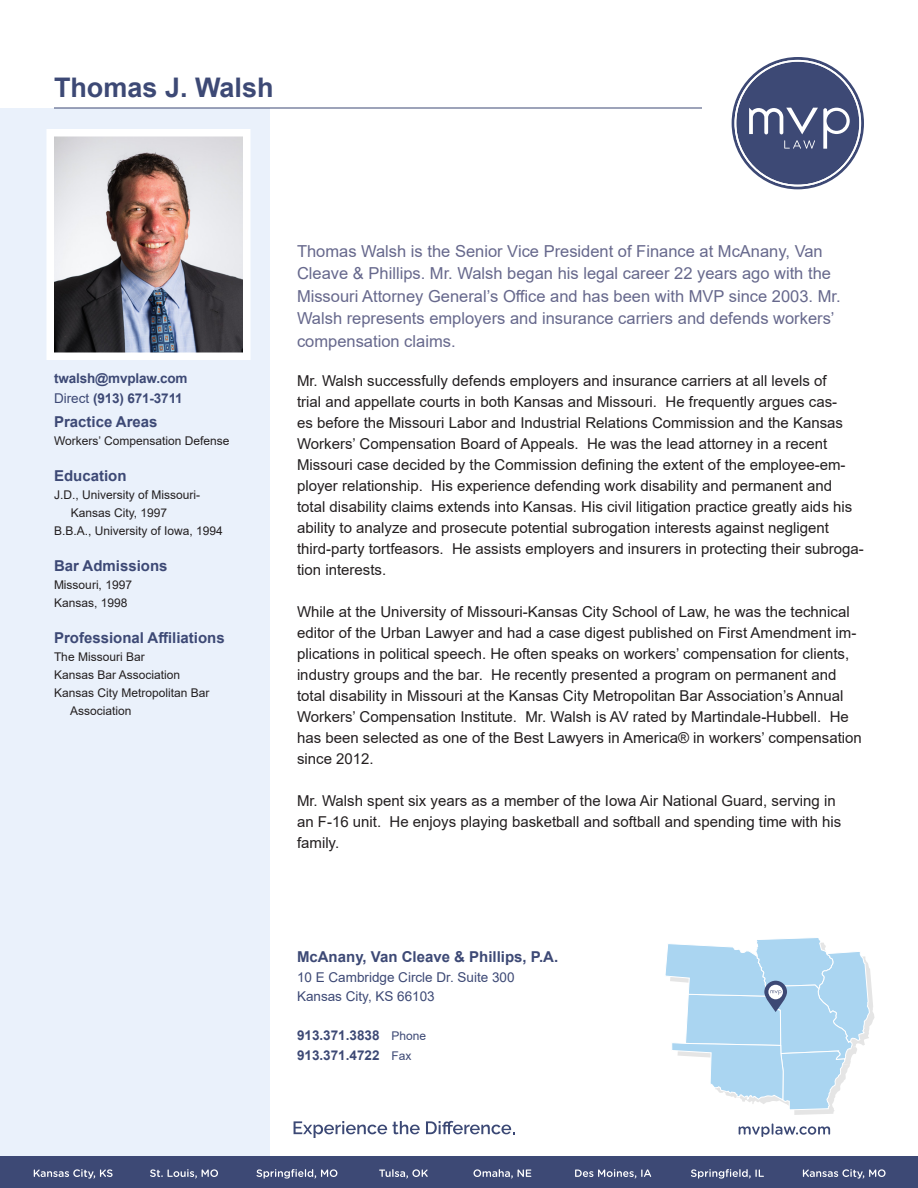
<style>
.page{position:relative;width:918px;height:1188px;background:#fff}
.page>*{position:absolute;margin:0;border:0;box-sizing:border-box;transform-origin:0 0}
.t1{font:700 27px "Arial";color:#3d4975}
.t2{font:16.5px/22.5px "Arial";color:#66688c}
.t3{font:15px/21px "Arial";color:#231f20}
.t4{font:700 15px "Arial";color:#3d4975}
.t5{font:700 13.5px "Arial";letter-spacing:-.01em;color:#3d4975}
.t6{font:13.5px "Arial";color:#3d4975}
.t7{font:12px "Arial";color:#231f20}
.s1{font-weight:400}
.s2{font-weight:400;font-size:12px}
</style>
<div class="page">
<svg style="left:732px;top:57px;width:132px;height:132px"></svg>
<div style="left:0;top:108px;width:270px;height:1080px;background:#eaf1fb"></div>
<hr style="left:54px;top:108px;width:648px;height:1px;background:#3d4975">
<div style="left:0;top:1156px;width:918px;height:32px;background:#3d4975"></div>
<svg style="left:34px;top:1169px;width:79px;height:10px"></svg>
<svg style="left:803px;top:1169px;width:83px;height:10px"></svg>
<svg style="left:150px;top:1169px;width:68px;height:9px"></svg>
<svg style="left:691px;top:1169px;width:73px;height:10px"></svg>
<svg style="left:575px;top:1169px;width:76px;height:9px"></svg>
<svg style="left:473px;top:1169px;width:58px;height:9px"></svg>
<svg style="left:379px;top:1169px;width:49px;height:9px"></svg>
<svg style="left:257px;top:1169px;width:80px;height:10px"></svg>
<svg style="left:294px;top:1121px;width:126px;height:17px"></svg>
<svg style="left:426px;top:1121px;width:88px;height:13px"></svg>
<svg style="left:739px;top:1124px;width:91px;height:13px"></svg>
<img style="left:47px;top:129px;width:203px;height:231px">
<svg style="left:665px;top:938px;width:210px;height:177px"></svg>
<p class="t1" style="left:54px;top:69px;width:221px">Thomas J. Walsh</p>
<p class="t5" style="left:54px;top:369px;width:135px">twalsh@mvplaw.com</p>
<p class="t5" style="left:54px;top:388px;width:130px"><span class="s1">Direct</span> (913) 671-3711</p>
<p class="t4" style="left:54px;top:412px;width:105px">Practice Areas</p>
<p class="t7" style="left:54px;top:433px;width:177px">Workers’ Compensation Defense</p>
<p class="t4" style="left:54px;top:466px;width:74px">Education</p>
<p class="t7" style="left:54px;top:487px;width:148px">J.D., University of Missouri-</p>
<p class="t7" style="left:71px;top:505px;width:98px">Kansas City, 1997</p>
<p class="t7" style="left:54px;top:523px;width:170px">B.B.A., University of Iowa, 1994</p>
<p class="t4" style="left:54px;top:556px;width:115px">Bar Admissions</p>
<p class="t7" style="left:54px;top:577px;width:80px">Missouri, 1997</p>
<p class="t7" style="left:54px;top:595px;width:75px">Kansas, 1998</p>
<p class="t4" style="left:54px;top:628px;width:172px">Professional Affiliations</p>
<p class="t7" style="left:54px;top:649px;width:92px">The Missouri Bar</p>
<p class="t7" style="left:54px;top:667px;width:128px">Kansas Bar Association</p>
<p class="t7" style="left:54px;top:685px;width:157px">Kansas City Metropolitan Bar</p>
<p class="t7" style="left:70px;top:703px;width:63px">Association</p>
<p class="t2" style="left:297px;top:239px;width:545px">Thomas Walsh is the Senior Vice President of Finance at McAnany, Van Cleave &amp; Phillips. Mr. Walsh began his legal career 22 years ago with the Missouri Attorney General’s Office and has been with MVP since 2003. Mr.<br>Walsh represents employers and insurance carriers and defends workers’ compensation claims.</p>
<p class="t3" style="left:297px;top:370px;width:568px">Mr. Walsh successfully defends employers and insurance carriers at all levels of<br>trial and appellate courts in both Kansas and Missouri. He frequently argues cas-<br>es before the Missouri Labor and Industrial Relations Commission and the Kansas Workers’ Compensation Board of Appeals. He was the lead attorney in a recent Missouri case decided by the Commission defining the extent of the employee-em&shy;ployer relationship. His experience defending work disability and permanent and total disability claims extends into Kansas. His civil litigation practice greatly aids his ability to analyze and prosecute potential subrogation interests against negligent third-party tortfeasors. He assists employers and insurers in protecting their subroga&shy;tion interests.</p>
<p class="t3" style="left:297px;top:601px;width:566px">While at the University of Missouri-Kansas City School of Law, he was the technical editor of the Urban Lawyer and had a case digest published on First Amendment im&shy;plications in political speech. He often speaks on workers’ compensation for clients, industry groups and the bar. He recently presented a program on permanent and total disability in Missouri at the Kansas City Metropolitan Bar Association’s Annual Workers’ Compensation Institute. Mr. Walsh is AV rated by Martindale-Hubbell. He has been selected as one of the Best Lawyers in America® in workers’ compensation since 2012.</p>
<p class="t3" style="left:297px;top:790px;width:546px">Mr. Walsh spent six years as a member of the Iowa Air National Guard, serving in an F-16 unit. He enjoys playing basketball and softball and spending time with his family.</p>
<p class="t4" style="left:297px;top:946px;width:263px">McAnany, Van Cleave &amp; Phillips, P.A.</p>
<p class="t6" style="left:297px;top:968px;width:219px">10 E Cambridge Circle Dr. Suite 300</p>
<p class="t6" style="left:297px;top:987px;width:139px">Kansas City, KS 66103</p>
<p class="t5" style="left:297px;top:1026px;width:131px">913.371.3838 <span class="s2">Phone</span></p>
<p class="t5" style="left:297px;top:1045px;width:116px">913.371.4722 <span class="s2">Fax</span></p>
</div>
